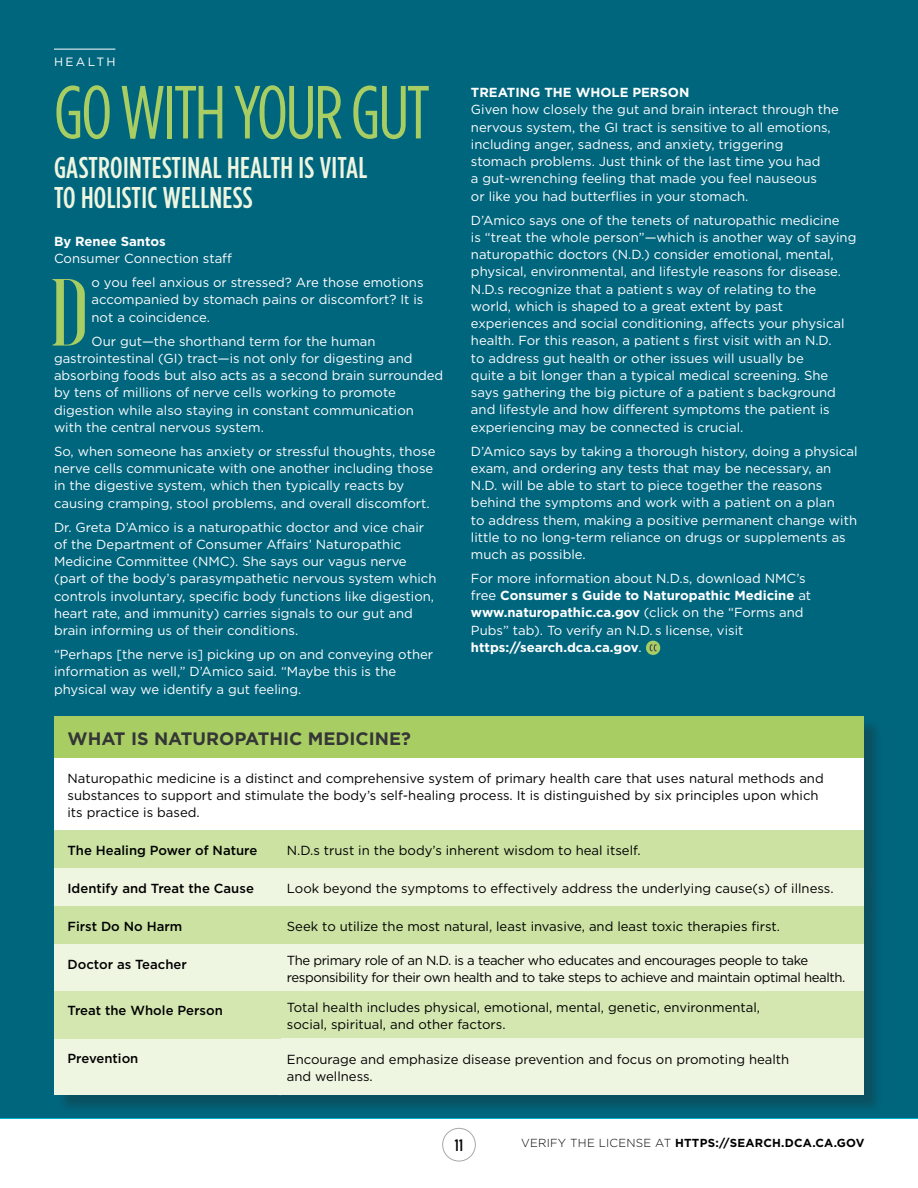
<style>
.page{position:relative;width:918px;height:1188px;background:#fff}
.page>*{position:absolute;margin:0;border:0;box-sizing:border-box;transform-origin:0 0}
.t1{font:75px "Gotham Condensed";letter-spacing:-.03em;color:#a8ce63}
.t2{font:500 30px/30px "Gotham Condensed";letter-spacing:.01em;color:#eef5e0}
.t3{font:700 18px "Gotham";color:#353636}
.t4{font:500 16.5px "Gotham Condensed";color:#000}
.t5{font:13.2px/17.2px "Gotham";color:#fff}
.t6{font:13.2px/17.2px "Gotham";color:#000}
.t7{font:13.2px "Gotham";letter-spacing:-.03em;color:#000}
.t8{font:500 13.2px "Gotham";color:#000}
.t9{font:700 13.2px "Gotham";color:#fff}
.t10{font:12px "Gotham";color:#fff}
.t11{font:700 11.7px "Gotham";letter-spacing:.02em;color:#000}
.s1{font-weight:700}
.s2{font-weight:300}
</style>
<div class="page">
<div style="left:0;top:0;width:918px;height:1118px;background:#00667e"></div>
<div style="left:56px;top:718px;width:827px;height:396px;background:#231f20;opacity:.3"></div>
<div style="left:54px;top:716px;width:810px;height:42px;background:#a8ce63"></div>
<div style="left:54px;top:758px;width:810px;height:73px;background:#fff"></div>
<div style="left:280px;top:944px;width:584px;height:47px;background:#eef5e0"></div>
<hr style="left:279px;top:944px;width:2px;height:47px;background:#fff">
<div style="left:280px;top:991px;width:584px;height:48px;background:#d4e7b1"></div>
<div style="left:280px;top:906px;width:584px;height:38px;background:#cbe2a2"></div>
<div style="left:280px;top:831px;width:584px;height:37px;background:#cbe2a2"></div>
<div style="left:442px;top:1128px;width:34px;height:33px;border:1px solid #808285;border-radius:50%"></div>
<div style="left:54px;top:831px;width:226px;height:37px;background:#cbe2a2"></div>
<div style="left:54px;top:906px;width:226px;height:38px;background:#cbe2a2"></div>
<div style="left:54px;top:868px;width:226px;height:38px;background:#eef5e0"></div>
<div style="left:280px;top:868px;width:584px;height:38px;background:#eef5e0"></div>
<div style="left:54px;top:944px;width:226px;height:47px;background:#eef5e0"></div>
<div style="left:54px;top:1039px;width:226px;height:56px;background:#eef5e0"></div>
<div style="left:280px;top:1039px;width:584px;height:56px;background:#eef5e0"></div>
<div style="left:54px;top:991px;width:226px;height:48px;background:#d4e7b1"></div>
<hr style="left:54px;top:49px;width:61px;height:1px;background:#fff">
<svg style="left:52px;top:279px;width:33px;height:67px"></svg>
<svg style="left:646px;top:641px;width:14px;height:14px"></svg>
<p class="t10" style="left:54px;top:55px;width:63px">HEALTH</p>
<p class="t1" style="left:54px;top:72px;width:377px">GO WITH YOUR GUT</p>
<p class="t2" style="left:54px;top:152px;width:315px">GASTROINTESTINAL HEALTH IS VITAL<br>TO HOLISTIC WELLNESS</p>
<p class="t9" style="left:54px;top:234px;width:113px">By Renee Santos</p>
<p class="t5" style="left:54px;top:250px;width:179px">Consumer Connection staff</p>
<p class="t5" style="left:92px;top:274px;width:334px;text-align:justify">o you feel anxious or stressed? Are those emotions accompanied by stomach pains or discomfort? It is not a coincidence.</p>
<p class="t5" style="left:54px;top:332px;width:391px;text-indent:38px">Our gut—the shorthand term for the human gastrointestinal (GI) tract—is not only for digesting and absorbing foods but also acts as a second brain surrounded by tens of millions of nerve cells working to promote digestion while also staying in constant communication with the central nervous system.</p>
<p class="t5" style="left:54px;top:442px;width:383px">So, when someone has anxiety or stressful thoughts, those nerve cells communicate with one another including those in the digestive system, which then typically reacts by causing cramping, stool problems, and overall discomfort.</p>
<p class="t5" style="left:54px;top:518px;width:384px">Dr. Greta D’Amico is a naturopathic doctor and vice chair of the Department of Consumer Affairs’ Naturopathic Medicine Committee (NMC). She says our vagus nerve (part of the body’s parasympathetic nervous system which controls involuntary, specifc body functions like digestion, heart rate, and immunity) carries signals to our gut and brain informing us of their conditions.</p>
<p class="t5" style="left:54px;top:646px;width:381px">“Perhaps [the nerve is] picking up on and conveying other information as well,” D’Amico said. “Maybe this is the physical way we identify a gut feeling.</p>
<p class="t9" style="left:471px;top:85px;width:220px">TREATING THE WHOLE PERSON</p>
<p class="t5" style="left:471px;top:101px;width:370px">Given how closely the gut and brain interact through the</p>
<p class="t5" style="left:471px;top:118px;width:361px">nervous system, the GI tract is sensitive to all emotions,</p>
<p class="t5" style="left:471px;top:135px;width:351px">including anger, sadness, and anxiety, triggering stomach problems. Just think of the last time you had a gut-wrenching feeling that made you feel nauseous or like you had butterfies in your stomach.</p>
<p class="t5" style="left:471px;top:211px;width:387px">D’Amico says one of the tenets of naturopathic medicine<br>is “treat the whole person”—which is another way of saying naturopathic doctors (N.D.) consider emotional, mental, physical, environmental, and lifestyle reasons for disease.</p>
<p class="t5" style="left:471px;top:280px;width:375px">N.D.s recognize that a patient s way of relating to the world, which is shaped to a great extent by past experiences and social conditioning, affects your physical health. For this reason, a patient s frst visit with an N.D. to address gut health or other issues will usually be<br>quite a bit longer than a typical medical screening. She says gathering the big picture of a patient s background and lifestyle and how different symptoms the patient is experiencing may be connected is crucial.</p>
<p class="t5" style="left:471px;top:442px;width:388px">D’Amico says by taking a thorough history, doing a physical exam, and ordering any tests that may be necessary, an</p>
<p class="t5" style="left:471px;top:476px;width:388px">N.D. will be able to start to piece together the reasons behind the symptoms and work with a patient on a plan<br>to address them, making a positive permanent change with little to no long-term reliance on drugs or supplements as much as possible.</p>
<p class="t5" style="left:471px;top:569px;width:342px">For more information about N.D.s, download NMC’s free <span class="s1">Consumer s Guide to Naturopathic Medicine</span> at <span class="s1">www.naturopathic.ca.gov</span> (click on the “Forms and Pubs” tab). To verify an N.D. s license, visit <span class="s1">https://search.dca.ca.gov</span>.</p>
<p class="t3" style="left:68px;top:728px;width:345px">WHAT IS NATUROPATHIC MEDICINE?</p>
<p class="t6" style="left:68px;top:769px;width:758px">Naturopathic medicine is a distinct and comprehensive system of primary health care that uses natural methods and substances to support and stimulate the body’s self-healing process. It is distinguished by six principles upon which its practice is based.</p>
<p class="t8" style="left:68px;top:843px;width:191px">The Healing Power of Nature</p>
<p class="t6" style="left:287px;top:841px;width:355px">N.D.s trust in the body’s inherent wisdom to heal itself.</p>
<p class="t8" style="left:68px;top:881px;width:188px">Identify and Treat the Cause</p>
<p class="t6" style="left:287px;top:879px;width:548px">Look beyond the symptoms to effectively address the underlying cause(s) of illness.</p>
<p class="t8" style="left:68px;top:919px;width:116px">First Do No Harm</p>
<p class="t6" style="left:287px;top:917px;width:495px">Seek to utilize the most natural, least invasive, and least toxic therapies frst.</p>
<p class="t8" style="left:68px;top:957px;width:121px">Doctor as Teacher</p>
<p class="t7" style="left:287px;top:953px;width:523px">The primary role of an N.D. is a teacher who educates and encourages people to take</p>
<p class="t7" style="left:287px;top:970px;width:560px">responsibility for their own health and to take steps to achieve and maintain optimal health.</p>
<p class="t8" style="left:68px;top:1003px;width:157px">Treat the Whole Person</p>
<p class="t6" style="left:287px;top:998px;width:475px">Total health includes physical, emotional, mental, genetic, environmental,</p>
<p class="t6" style="left:287px;top:1015px;width:220px">social, spiritual, and other factors.</p>
<p class="t8" style="left:68px;top:1051px;width:72px">Prevention</p>
<p class="t6" style="left:287px;top:1050px;width:504px">Encourage and emphasize disease prevention and focus on promoting health and wellness.</p>
<p class="t4" style="left:455px;top:1136px;width:10px">11</p>
<p class="t11" style="left:521px;top:1136px;width:345px"><span class="s2">VERIFY THE LICENSE AT</span> HTTPS://SEARCH.DCA.CA.GOV</p>
</div>
